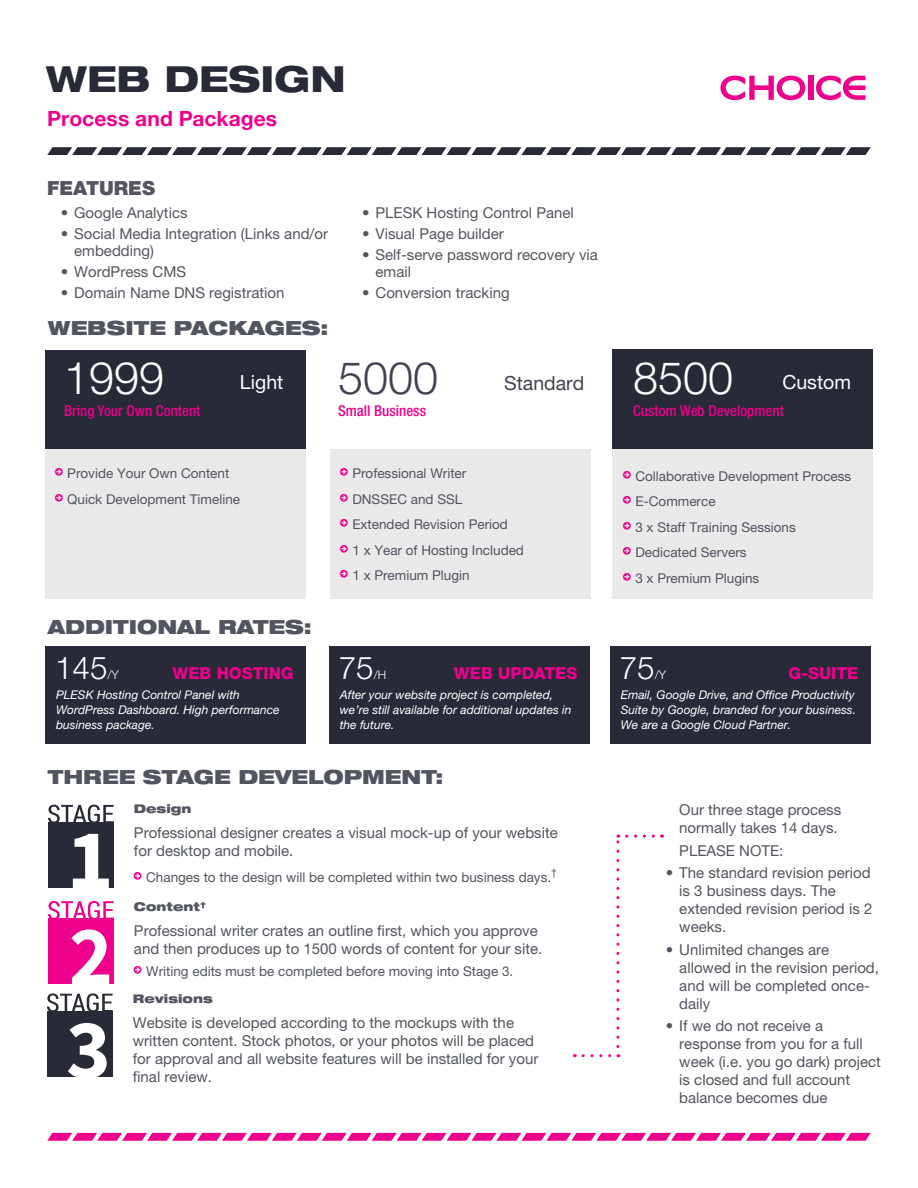
<style>
.page{position:relative;width:918px;height:1188px;background:#fff}
.page>*{position:absolute;margin:0;border:0;box-sizing:border-box;transform-origin:0 0}
.t1{font:300 45px "Helvetica Neue LT Pro";color:#fff}
.t2{font:300 45px "Helvetica Neue LT Pro";color:#424253}
.t3{font:800 expanded 36px "Helvetica Neue LT Pro";color:#282a37}
.t4{font:300 31.5px "Helvetica Neue LT Pro";color:#fff}
.t5{font:700 21px "Helvetica Neue LT Pro";letter-spacing:.005em;color:#ec008c}
.t6{font:900 expanded 19.5px "Helvetica Neue LT Pro";color:#525560}
.t7{font:19.5px "Helvetica Neue LT Pro";color:#fff}
.t8{font:900 19.5px "Helvetica Neue LT Pro";color:#545560}
.t9{font:19.5px "Helvetica Neue LT Pro";color:#424253}
.t10{font:800 16.5px "Helvetica Neue LT Pro";color:#ec008c}
.t11{font:15px/18px "Helvetica Neue LT Pro";color:#525560}
.t12{font:15px/16.5px "Helvetica Neue LT Pro";color:#545560}
.t13{font:500 condensed 15px "Helvetica Neue LT Pro";color:#ec008c}
.t14{font:13.5px/25.5px "Helvetica Neue LT Pro";color:#525560}
.t15{font:italic 12px/15px "Helvetica Neue LT Pro";color:#fff}
.t16{font:900 expanded 12px "Helvetica Neue LT Pro";color:#525560}
.t17{font:300 12px "Helvetica Neue LT Pro";color:#fff}
</style>
<div class="page">
<svg style="left:47px;top:147px;width:824px;height:8px"></svg>
<svg style="left:47px;top:1133px;width:824px;height:8px"></svg>
<div style="left:808px;top:76px;width:5px;height:24px;background:#ec008c"></div>
<svg style="left:720px;top:76px;width:85px;height:24px"></svg>
<svg style="left:816px;top:76px;width:49px;height:24px"></svg>
<div style="left:46px;top:350px;width:260px;height:248px;background:#e9e9ea"></div>
<div style="left:330px;top:350px;width:261px;height:248px;background:#e9e9ea"></div>
<div style="left:613px;top:350px;width:260px;height:248px;background:#e9e9ea"></div>
<div style="left:46px;top:350px;width:260px;height:99px;background:#282a37"></div>
<div style="left:46px;top:647px;width:260px;height:97px;background:#282a37"></div>
<div style="left:329px;top:647px;width:261px;height:97px;background:#282a37"></div>
<div style="left:610px;top:647px;width:261px;height:97px;background:#282a37"></div>
<div style="left:330px;top:349px;width:261px;height:99px;background:#fff"></div>
<div style="left:613px;top:350px;width:260px;height:99px;background:#282a37"></div>
<div style="left:47px;top:1011px;width:66px;height:65px;background:#282a37"></div>
<svg style="left:47px;top:993px;width:66px;height:18px"></svg>
<svg style="left:68px;top:1023px;width:39px;height:54px"></svg>
<div style="left:48px;top:918px;width:66px;height:66px;background:#ed008c"></div>
<svg style="left:48px;top:901px;width:66px;height:17px"></svg>
<svg style="left:71px;top:929px;width:38px;height:55px"></svg>
<div style="left:48px;top:822px;width:66px;height:66px;background:#282a37"></div>
<svg style="left:48px;top:805px;width:66px;height:17px"></svg>
<svg style="left:73px;top:834px;width:36px;height:54px"></svg>
<svg style="left:583px;top:1054px;width:36px;height:3px"></svg>
<svg style="left:616px;top:835px;width:3px;height:212px"></svg>
<svg style="left:627px;top:835px;width:36px;height:3px"></svg>
<h2 class="t3" style="left:46px;top:56px;width:301px">WEB DESIGN</h2>
<h3 class="t5" style="left:47px;top:105px;width:231px">Process and Packages</h3>
<h3 class="t8" style="left:47px;top:177px;width:109px">FEATURES</h3>
<p class="t12" style="left:61px;top:205px;width:128px">• Google Analytics</p>
<p class="t12" style="left:74px;top:226px;width:255px;text-indent:-14px">• Social Media Integration (Links and/or embedding)</p>
<p class="t12" style="left:61px;top:263px;width:127px">• WordPress CMS</p>
<p class="t12" style="left:61px;top:284px;width:225px">• Domain Name DNS registration</p>
<h3 class="t6" style="left:48px;top:315px;width:282px">WEBSITE PACKAGES:</h3>
<p class="t12" style="left:362px;top:205px;width:213px">• PLESK Hosting Control Panel</p>
<p class="t12" style="left:362px;top:226px;width:143px">• Visual Page builder</p>
<p class="t12" style="left:376px;top:247px;width:224px;text-indent:-14px">• Self-serve password recovery via email</p>
<p class="t12" style="left:362px;top:284px;width:149px">• Conversion tracking</p>
<h1 class="t1" style="left:64px;top:350px;width:102px">1999</h1>
<p class="t13" style="left:64px;top:401px;width:138px">Bring Your Own Content</p>
<h3 class="t7" style="left:240px;top:371px;width:45px">Light</h3>
<h1 class="t2" style="left:338px;top:350px;width:102px">5000</h1>
<p class="t13" style="left:338px;top:402px;width:90px">Small Business</p>
<h3 class="t9" style="left:504px;top:371px;width:82px">Standard</h3>
<p class="t14" style="left:67px;top:461px;width:174px">Provide Your Own Content<br>Quick Development Timeline</p>
<p class="t14" style="left:352px;top:461px;width:173px">Professional Writer<br>DNSSEC and SSL<br>Extended Revision Period<br>1 x Year of Hosting Included<br>1 x Premium Plugin</p>
<h3 class="t6" style="left:48px;top:615px;width:265px">ADDITIONAL RATES:</h3>
<h3 class="t4" style="left:55px;top:649px;width:54px">145</h3>
<p class="t10" style="left:172px;top:663px;width:123px">WEB HOSTING</p>
<p class="t15" style="left:56px;top:687px;width:225px">PLESK Hosting Control Panel with<br>WordPress Dashboard. High performance business package.</p>
<p class="t17" style="left:108px;top:668px;width:13px">/Y</p>
<h3 class="t4" style="left:339px;top:649px;width:37px">75</h3>
<p class="t10" style="left:454px;top:663px;width:125px">WEB UPDATES</p>
<p class="t15" style="left:340px;top:687px;width:233px">After your website project is completed, we’re still available for additional updates in the future.</p>
<p class="t17" style="left:374px;top:668px;width:14px">/H</p>
<h3 class="t6" style="left:48px;top:764px;width:397px">THREE STAGE DEVELOPMENT:</h3>
<p class="t16" style="left:134px;top:801px;width:59px">Design</p>
<p class="t11" style="left:134px;top:823px;width:425px">Professional designer creates a visual mock-up of your website for desktop and mobile.</p>
<p class="t14" style="left:146px;top:864px;width:412px">Changes to the design will be completed within two business days.<sup>†</sup></p>
<p class="t16" style="left:134px;top:899px;width:74px">Content<sup>†</sup></p>
<p class="t11" style="left:134px;top:921px;width:410px">Professional writer crates an outline first, which you approve and then produces up to 1500 words of content for your site.</p>
<p class="t14" style="left:146px;top:959px;width:369px">Writing edits must be completed before moving into Stage 3.</p>
<p class="t16" style="left:133px;top:991px;width:81px">Revisions</p>
<p class="t11" style="left:133px;top:1013px;width:407px">Website is developed according to the mockups with the written content. Stock photos, or your photos will be placed for approval and all website features will be installed for your final review.</p>
<h1 class="t1" style="left:633px;top:350px;width:102px">8500</h1>
<h3 class="t7" style="left:782px;top:371px;width:70px">Custom</h3>
<p class="t13" style="left:633px;top:401px;width:152px">Custom Web Development</p>
<p class="t14" style="left:635px;top:463px;width:218px">Collaborative Development Process<br>E-Commerce<br>3 x Staff Training Sessions<br>Dedicated Servers<br>3 x Premium Plugins</p>
<h3 class="t4" style="left:620px;top:649px;width:37px">75</h3>
<p class="t10" style="left:789px;top:663px;width:71px">G-SUITE</p>
<p class="t15" style="left:621px;top:687px;width:237px;text-align:justify">Email, Google Drive, and Office Productivity Suite by Google, branded for your business.<br>We are a Google Cloud Partner.</p>
<p class="t17" style="left:655px;top:668px;width:13px">/Y</p>
<p class="t11" style="left:679px;top:801px;width:163px">Our three stage process normally takes 14 days.</p>
<p class="t11" style="left:679px;top:841px;width:106px">PLEASE NOTE:</p>
<p class="t11" style="left:679px;top:864px;width:195px;text-indent:-14px">• The standard revision period is 3 business days. The extended revision period is 2 weeks.</p>
<p class="t11" style="left:679px;top:940px;width:201px;text-indent:-14px">• Unlimited changes are allowed in the revision period, and will be completed once&shy;daily</p>
<p class="t11" style="left:679px;top:1017px;width:203px;text-indent:-14px">• If we do not receive a response from you for a full week (i.e. you go dark) project is closed and full account balance becomes due</p>
</div>
